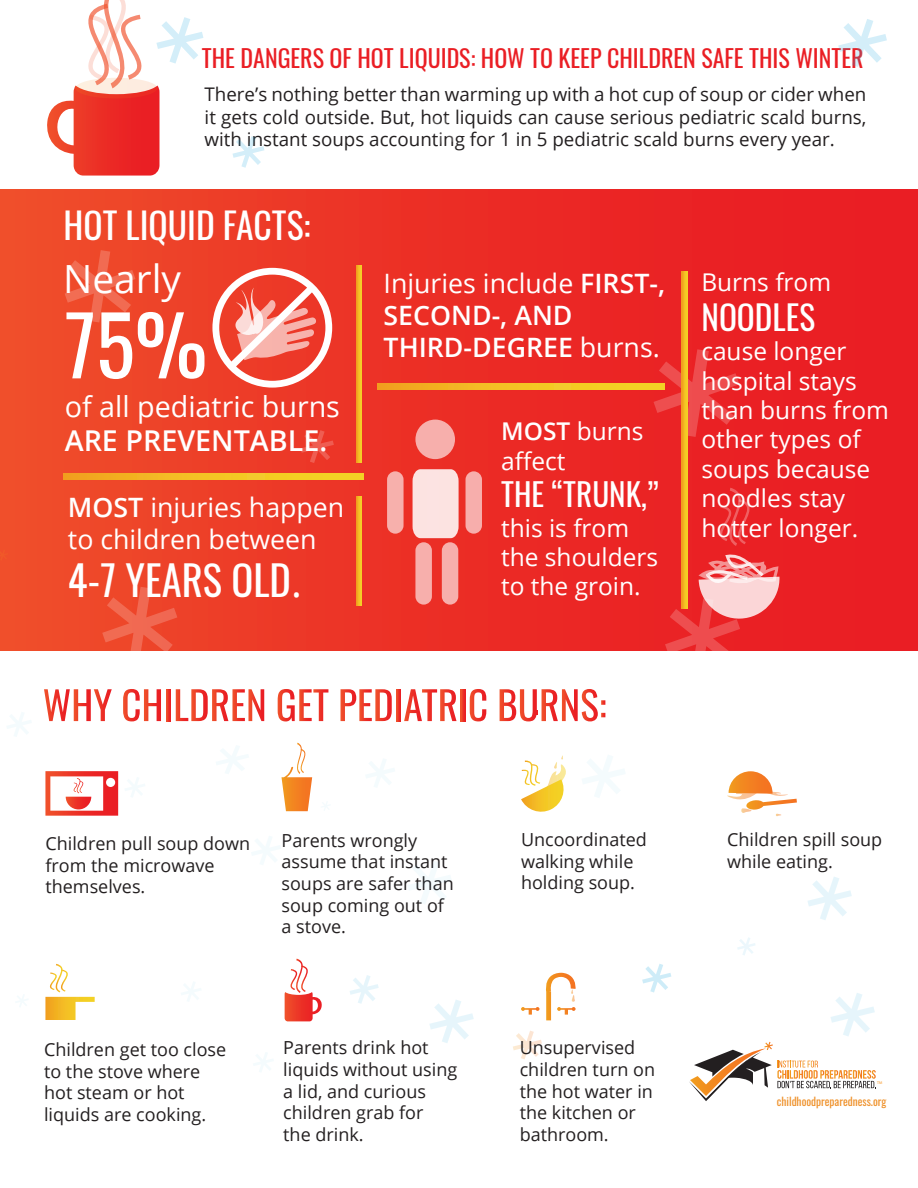
<style>
.page{position:relative;width:918px;height:1188px;background:#fff}
.page>*{position:absolute;margin:0;border:0;box-sizing:border-box;transform-origin:0 0}
.t1{font:81.45px "Oswald";color:#fff}
.t2{font:40.65px "Oswald";color:#fff}
.t3{font:38.85px "Open Sans";color:#fff}
.t4{font:35.55px "Oswald";color:#fff}
.t5{font:33.45px "Oswald";color:#fff}
.t6{font:31.2px "Oswald";color:#fff}
.t7{font:28.65px "Open Sans";color:#fff}
.t8{font:600 28.65px "Open Sans";color:#fff}
.t9{font:600 26.7px/32.1px "Open Sans";color:#fff}
.t10{font:26.7px/32.1px "Open Sans";color:#fff}
.t11{font:24.45px/29.4px "Open Sans";color:#fff}
.t12{font:24px "Oswald";color:#ea1e24}
.t13{font:18.75px/22.5px "Open Sans";color:#231f20;text-align:justify}
.t14{font:18px/21.6px "Open Sans";color:#231f20}
.t15{font:11.25px "Oswald";color:#ef912a}
.t16{font:3.9px "Myriad Pro";color:#f7931d}
.s1{font-weight:600}
.s2{font-family:"Open Sans"}
.s3{font-weight:400}
</style>
<div class="page">
<div style="left:0;top:189px;width:918px;height:462px;background:linear-gradient(to right,#ef4b2a,#e91623)"></div>
<svg style="left:285px;top:959px;width:37px;height:62px"></svg>
<svg style="left:45px;top:964px;width:50px;height:56px"></svg>
<svg style="left:45px;top:771px;width:73px;height:45px"></svg>
<svg style="left:282px;top:743px;width:30px;height:68px"></svg>
<svg style="left:521px;top:755px;width:45px;height:57px"></svg>
<svg style="left:521px;top:973px;width:55px;height:47px"></svg>
<svg style="left:727px;top:771px;width:70px;height:45px"></svg>
<svg style="left:181px;top:982px;width:20px;height:19px"></svg>
<svg style="left:254px;top:1053px;width:19px;height:19px"></svg>
<svg style="left:125px;top:778px;width:20px;height:19px"></svg>
<svg style="left:216px;top:746px;width:32px;height:27px"></svg>
<svg style="left:808px;top:877px;width:44px;height:43px"></svg>
<svg style="left:429px;top:1000px;width:45px;height:43px"></svg>
<svg style="left:582px;top:755px;width:43px;height:42px"></svg>
<svg style="left:408px;top:862px;width:43px;height:42px"></svg>
<svg style="left:350px;top:975px;width:29px;height:29px"></svg>
<svg style="left:642px;top:964px;width:29px;height:29px"></svg>
<svg style="left:513px;top:1031px;width:29px;height:28px"></svg>
<svg style="left:737px;top:937px;width:18px;height:18px"></svg>
<svg style="left:366px;top:759px;width:29px;height:28px"></svg>
<svg style="left:252px;top:836px;width:28px;height:29px"></svg>
<svg style="left:0;top:550px;width:8px;height:11px"></svg>
<svg style="left:17px;top:995px;width:11px;height:11px"></svg>
<svg style="left:7px;top:713px;width:24px;height:23px"></svg>
<svg style="left:47px;top:0;width:156px;height:176px"></svg>
<svg style="left:233px;top:136px;width:31px;height:32px"></svg>
<svg style="left:838px;top:19px;width:49px;height:48px"></svg>
<svg style="left:102px;top:587px;width:75px;height:64px"></svg>
<svg style="left:654px;top:349px;width:85px;height:88px"></svg>
<svg style="left:65px;top:250px;width:70px;height:72px"></svg>
<svg style="left:301px;top:430px;width:33px;height:33px"></svg>
<svg style="left:212px;top:268px;width:120px;height:120px"></svg>
<svg style="left:63px;top:473px;width:300px;height:6px"></svg>
<svg style="left:378px;top:383px;width:287px;height:6px"></svg>
<svg style="left:356px;top:265px;width:6px;height:198px"></svg>
<svg style="left:682px;top:271px;width:6px;height:284px"></svg>
<svg style="left:356px;top:496px;width:6px;height:110px"></svg>
<div style="left:415px;top:420px;width:40px;height:39px;background:#f7afac;border-radius:50%"></div>
<div style="left:413px;top:469px;width:46px;height:69px;background:#fce3e1"></div>
<div style="left:387px;top:471px;width:17px;height:63px;background:#f7b0ac;border-radius:8px"></div>
<div style="left:466px;top:471px;width:16px;height:63px;background:#f7aeac;border-radius:8px"></div>
<div style="left:415px;top:542px;width:17px;height:63px;background:#f7afac;border-radius:8px"></div>
<div style="left:442px;top:542px;width:16px;height:63px;background:#f7afac;border-radius:8px"></div>
<svg style="left:665px;top:555px;width:115px;height:96px"></svg>
<svg style="left:720px;top:488px;width:30px;height:58px"></svg>
<svg style="left:689px;top:993px;width:187px;height:108px"></svg>
<svg style="left:44px;top:689px;width:68px;height:32px"></svg>
<svg style="left:123px;top:689px;width:38px;height:32px"></svg>
<svg style="left:166px;top:689px;width:5px;height:32px"></svg>
<svg style="left:176px;top:689px;width:88px;height:32px"></svg>
<svg style="left:278px;top:689px;width:50px;height:32px"></svg>
<svg style="left:341px;top:689px;width:51px;height:32px"></svg>
<svg style="left:396px;top:689px;width:5px;height:32px"></svg>
<svg style="left:404px;top:689px;width:53px;height:32px"></svg>
<svg style="left:461px;top:689px;width:4px;height:32px"></svg>
<svg style="left:470px;top:689px;width:16px;height:32px"></svg>
<svg style="left:500px;top:689px;width:105px;height:32px"></svg>
<h3 class="t12" style="left:202px;top:37px;width:663px">THE DANGERS OF HOT LIQUIDS: HOW TO KEEP CHILDREN SAFE THIS WINTER</h3>
<p class="t13" style="left:205px;top:83px;width:663px">There’s nothing better than warming up with a hot cup of soup or cider when it gets cold outside. But, hot liquids can cause serious pediatric scald burns, with instant soups accounting for 1 in 5 pediatric scald burns every year.</p>
<h3 class="t4" style="left:64px;top:194px;width:248px">HOT LIQUID FACTS:</h3>
<h3 class="t3" style="left:63px;top:253px;width:119px">Nearly</h3>
<h1 class="t1" style="left:65px;top:273px;width:144px">75%</h1>
<h3 class="t7" style="left:65px;top:387px;width:277px">of all pediatric burns</h3>
<h3 class="t8" style="left:65px;top:421px;width:264px">ARE PREVENTABLE.</h3>
<h3 class="t10" style="left:68px;top:490px;width:278px"><span class="s1">MOST</span> injuries happen to children between</h3>
<h2 class="t2" style="left:68px;top:545px;width:235px">4-7 YEARS OLD<span class="s2">.</span></h2>
<h3 class="t9" style="left:384px;top:266px;width:283px"><span class="s3">Injuries include</span> FIRST-,<br>SECOND-, AND<br>THIRD-DEGREE <span class="s3">burns.</span></h3>
<h3 class="t11" style="left:701px;top:267px;width:131px">Burns from</h3>
<h3 class="t5" style="left:701px;top:288px;width:115px">NOODLES</h3>
<h3 class="t11" style="left:701px;top:336px;width:189px">cause longer hospital stays than burns from other types of soups because noodles stay hotter longer.</h3>
<h3 class="t11" style="left:501px;top:416px;width:144px"><span class="s1">MOST</span> burns affect</h3>
<h3 class="t6" style="left:501px;top:467px;width:159px">THE “TRUNK,”</h3>
<h3 class="t11" style="left:501px;top:512px;width:158px">this is from the shoulders to the groin.</h3>
<p class="t14" style="left:45px;top:832px;width:206px">Children pull soup down from the microwave themselves.</p>
<p class="t14" style="left:282px;top:829px;width:174px">Parents wrongly assume that instant soups are safer than soup coming out of a stove.</p>
<p class="t14" style="left:521px;top:828px;width:127px">Uncoordinated walking while holding soup.</p>
<p class="t14" style="left:727px;top:829px;width:157px">Children spill soup while eating.</p>
<p class="t14" style="left:44px;top:1038px;width:184px">Children get too close to the stove where hot steam or hot liquids are cooking.</p>
<p class="t14" style="left:283px;top:1037px;width:176px">Parents drink hot liquids without using a lid, and curious children grab for<br>the drink.</p>
<p class="t14" style="left:520px;top:1037px;width:137px">Unsupervised children turn on the hot water in the kitchen or bathroom.</p>
<p class="t16" style="left:877px;top:1080px;width:7px">TM</p>
<p class="t15" style="left:777px;top:1091px;width:111px">childhoodpreparedness.org</p>
</div>
